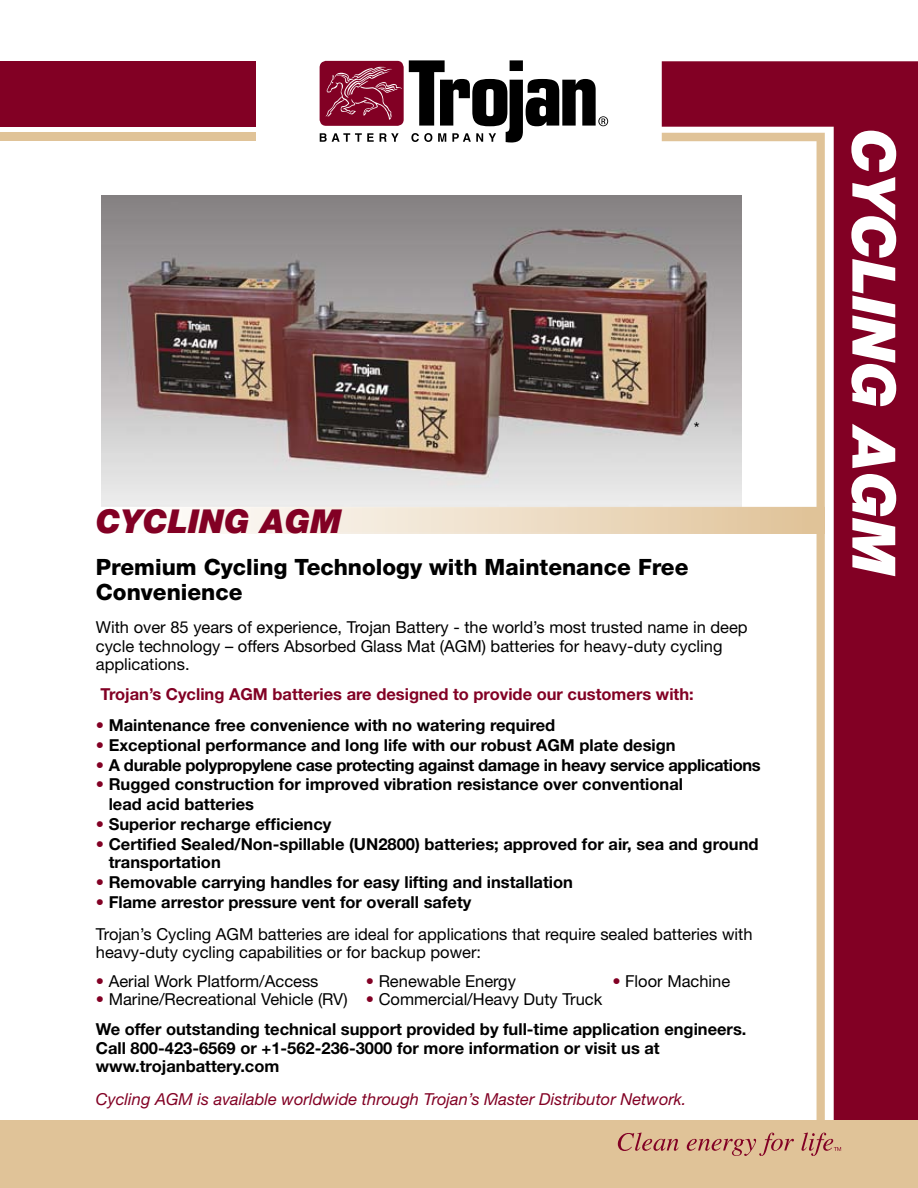
<style>
.page{position:relative;width:918px;height:1188px;background:#fff}
.page>*{position:absolute;margin:0;border:0;box-sizing:border-box;transform-origin:0 0}
.t1{font:italic 900 60px "Helvetica Neue";color:#fff}
.t2{font:italic 900 33px "Helvetica Neue";color:#820024}
.t3{font:800 22.5px/25.5px "Helvetica Neue";color:#000}
.t4{font:700 16.5px/18.3px "Helvetica Neue";color:#000}
.t5{font:16.5px/18.3px "Helvetica Neue";color:#000}
.t6{font:700 16.5px "Helvetica Neue";letter-spacing:-.02em;color:#000}
.t7{font:italic 16.5px "Helvetica Neue";color:#820024}
.t8{font:700 16.5px "Helvetica Neue";color:#820024}
.s1{color:#820024}
.s2{font-weight:700;color:#820024}
.s3{font-weight:700}
.s4{font-weight:400;color:#820024}
.s5{font-weight:400}
</style>
<div class="page">
<img style="left:101px;top:195px;width:561px;height:312px">
<svg style="left:194px;top:510px;width:468px;height:21px;background:#f2e6d5"></svg>
<div style="left:96px;top:507px;width:729px;height:27px;border:2px solid #fff"></div>
<svg style="left:662px;top:61px;width:256px;height:1059px;background:#8d1737"></svg>
<div style="left:0;top:61px;width:255px;height:66px;background:#820024"></div>
<div style="left:0;top:133px;width:255px;height:8px;background:#e0c398"></div>
<svg style="left:662px;top:133px;width:163px;height:987px"></svg>
<div style="left:320px;top:61px;width:84px;height:65px;background:#820024;border-radius:7px"></div>
<svg style="left:326px;top:67px;width:76px;height:53px"></svg>
<svg style="left:320px;top:133px;width:54px;height:9px"></svg>
<svg style="left:380px;top:133px;width:19px;height:9px"></svg>
<svg style="left:409px;top:60px;width:199px;height:82px"></svg>
<div style="left:0;top:1120px;width:918px;height:68px;background:#e0c398"></div>
<svg style="left:618px;top:1133px;width:61px;height:18px"></svg>
<svg style="left:687px;top:1133px;width:107px;height:23px"></svg>
<svg style="left:802px;top:1133px;width:39px;height:23px"></svg>
<p class="t5" style="left:694px;top:419px;width:7px">*</p>
<h2 class="t2" style="left:96px;top:501px;width:247px">CYCLING AGM</h2>
<h3 class="t3" style="left:96px;top:554px;width:594px">Premium Cycling Technology with Maintenance Free<br>Convenience</h3>
<p class="t5" style="left:96px;top:618px;width:653px">With over 85 years of experience, Trojan Battery - the world’s most trusted name in deep cycle technology – offers Absorbed Glass Mat (AGM) batteries for heavy-duty cycling applications.</p>
<p class="t8" style="left:100px;top:684px;width:595px">Trojan’s Cycling AGM batteries are designed to provide our customers with:</p>
<p class="t4" style="left:96px;top:716px;width:461px"><span class="s1">•</span> Maintenance free convenience with no watering required</p>
<p class="t4" style="left:96px;top:735px;width:581px"><span class="s1">•</span> Exceptional performance and long life with our robust AGM plate design</p>
<p class="t6" style="left:96px;top:754px;width:666px"><span class="s1">•</span> A durable polypropylene case protecting against damage in heavy service applications</p>
<p class="t4" style="left:109px;top:774px;width:576px;line-height:19.8px;text-indent:-13px"><span class="s1">•</span> Rugged construction for improved vibration resistance over conventional lead acid batteries</p>
<p class="t4" style="left:96px;top:815px;width:237px"><span class="s1">•</span> Superior recharge efficiency</p>
<p class="t4" style="left:109px;top:834px;width:651px;text-indent:-13px"><span class="s1">•</span> Certified Sealed/Non-spillable (UN2800) batteries; approved for air, sea and ground transportation</p>
<p class="t4" style="left:96px;top:872px;width:479px"><span class="s1">•</span> Removable carrying handles for easy lifting and installation</p>
<p class="t5" style="left:96px;top:885px;width:658px;line-height:32.1px"><span class="s2">•</span> <span class="s3">Flame arrestor pressure vent for overall safety<br></span>Trojan’s Cycling AGM batteries are ideal for applications that require sealed batteries with</p>
<p class="t5" style="left:96px;top:943px;width:387px">heavy-duty cycling capabilities or for backup power:</p>
<p class="t5" style="left:96px;top:972px;width:224px"><span class="s1">•</span> Aerial Work Platform/Access</p>
<p class="t5" style="left:366px;top:972px;width:152px"><span class="s1">•</span> Renewable Energy</p>
<p class="t5" style="left:612px;top:972px;width:119px"><span class="s1">•</span> Floor Machine</p>
<p class="t4" style="left:96px;top:984px;width:652px;line-height:30.3px"><span class="s4">•</span> <span class="s5">Marine/Recreational Vehicle (RV)</span> <span class="s4">•</span> <span class="s5">Commercial/Heavy Duty Truck<br></span>We offer outstanding technical support provided by full-time application engineers.</p>
<p class="t4" style="left:96px;top:1038px;width:565px">Call 800-423-6569 or +1-562-236-3000 for more information or visit us at www.trojanbattery.com</p>
<p class="t7" style="left:96px;top:1089px;width:592px">Cycling AGM is available worldwide through Trojan’s Master Distributor Network.</p>
<h1 class="t1" style="left:911px;top:129px;width:450px;rotate:90deg">CYCLING AGM</h1>
</div>
